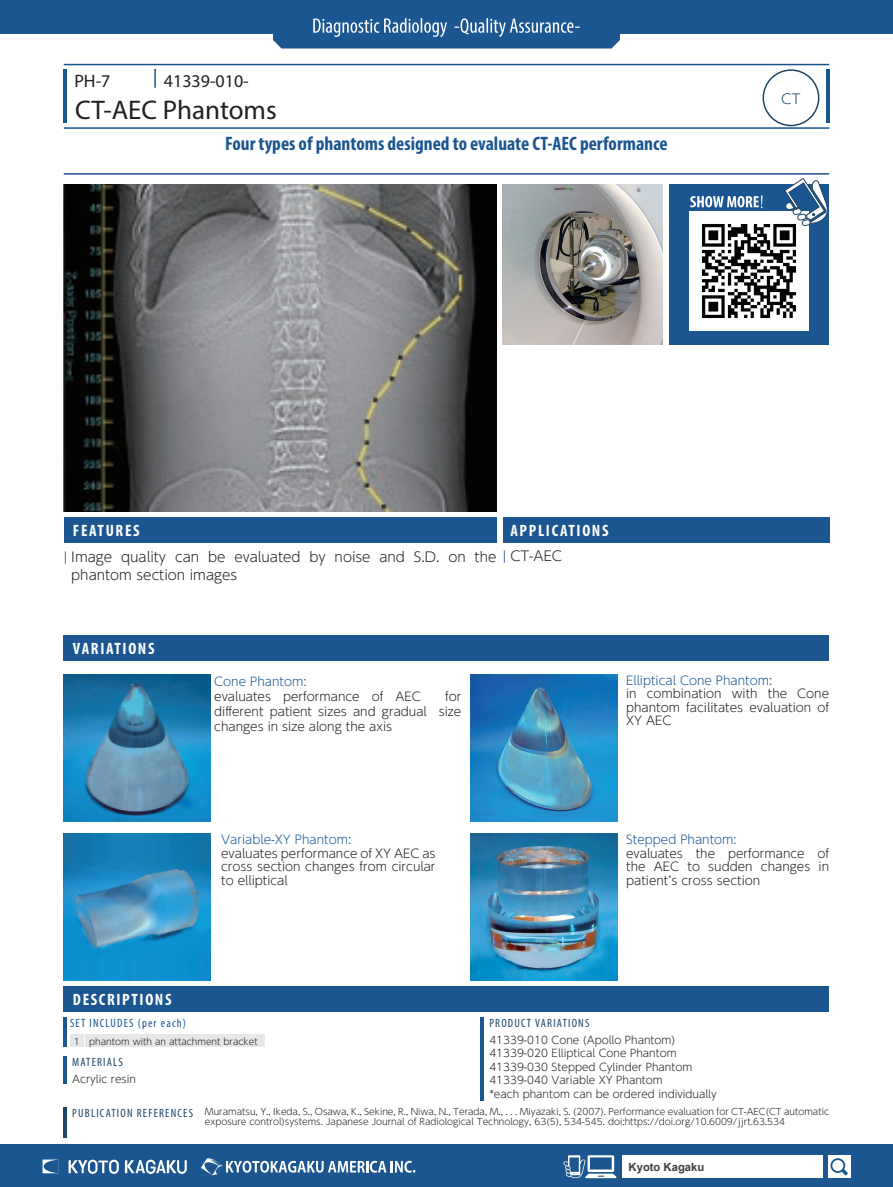
<style>
.page{position:relative;width:893px;height:1187px;background:#fff}
.page>*{position:absolute;margin:0;border:0;box-sizing:border-box;transform-origin:0 0}
.t1{font:27px "Myriad Pro";color:#231f20}
.t2{font:700 condensed 19.5px "Myriad Pro";color:#1b5690}
.t3{font:18px "Myriad Pro";color:#231f20}
.t4{font:700 condensed 16.5px "Myriad Pro";letter-spacing:.1em;color:#fff}
.t5{font:300 13.5px/18px "UD Shin Go Pr 6 N";color:#231f20}
.t6{font:300 13.5px "UD Shin M Go Pr 6 N";color:#1e4566}
.t7{font:300 13.5px "UD Shin Go Pr 6 N";color:#1b5690}
.t8{font:300 12px/13.5px "UD Shin Go Pr 6 N";color:#231f20;text-align:justify}
.t9{font:300 12px "UD Shin Go Pr 6 N";color:#1b5690}
.t10{font:condensed 12px "Myriad Pro";letter-spacing:.1em;color:#1e4566}
.t11{font:condensed 12px "Myriad Pro";letter-spacing:.1em;color:#1b5690}
.t12{font:700 11.25px "Arial";color:#3e3e3f}
.t13{font:300 10.5px/13.5px "UD Shin Go Pr 6 N";color:#231f20}
.t14{font:300 9px/10.5px "UD Shin Go Pr 6 N";color:#231f20}
.s1{color:#1b5690}
.s2{font-family:"Myriad Pro";font-weight:400;font-stretch:condensed;font-size:12px;color:#1e4566}
</style>
<div class="page">
<div style="left:0;top:1144px;width:893px;height:42px;background:#1b5690"></div>
<div style="left:0;top:0;width:893px;height:34px;background:#1b5690"></div>
<svg style="left:273px;top:18px;width:347px;height:30px"></svg>
<div style="left:622px;top:1155px;width:201px;height:22px;background:#fff"></div>
<div style="left:828px;top:1155px;width:22px;height:22px;background:#fff"></div>
<svg style="left:43px;top:1159px;width:16px;height:14px"></svg>
<svg style="left:69px;top:1159px;width:50px;height:14px"></svg>
<svg style="left:125px;top:1159px;width:62px;height:14px"></svg>
<svg style="left:201px;top:1158px;width:214px;height:17px"></svg>
<svg style="left:830px;top:1158px;width:18px;height:17px"></svg>
<svg style="left:563px;top:1155px;width:53px;height:22px"></svg>
<hr style="left:64px;top:69px;width:3px;height:54px;background:#1b5690">
<hr style="left:826px;top:69px;width:3px;height:54px;background:#1b5690">
<div style="left:669px;top:185px;width:160px;height:160px;background:#1b5690"></div>
<hr style="left:64px;top:64px;width:765px;height:1px;background:#195289">
<hr style="left:64px;top:127px;width:765px;height:2px;background:#195289">
<hr style="left:64px;top:173px;width:765px;height:2px;background:#195289">
<svg style="left:154px;top:69px;width:2px;height:19px"></svg>
<svg style="left:690px;top:195px;width:72px;height:13px"></svg>
<img style="left:690px;top:212px;width:119px;height:119px">
<img style="left:503px;top:184px;width:160px;height:160px">
<img style="left:64px;top:185px;width:432px;height:326px">
<div style="left:762px;top:69px;width:57px;height:57px;border:1px solid #1e4566;border-radius:50%"></div>
<svg style="left:784px;top:178px;width:45px;height:52px"></svg>
<div style="left:64px;top:517px;width:432px;height:25px;background:#1b5690"></div>
<div style="left:64px;top:635px;width:765px;height:25px;background:#1b5690"></div>
<div style="left:503px;top:517px;width:326px;height:26px;background:#1b5690"></div>
<img style="left:64px;top:674px;width:146px;height:147px">
<img style="left:470px;top:833px;width:147px;height:147px">
<img style="left:64px;top:833px;width:146px;height:147px">
<img style="left:470px;top:674px;width:147px;height:147px">
<div style="left:64px;top:986px;width:765px;height:25px;background:#1b5690"></div>
<div style="left:85px;top:1034px;width:179px;height:13px;background:#e6e7e9"></div>
<div style="left:70px;top:1034px;width:14px;height:13px;background:#e6e7e9"></div>
<hr style="left:64px;top:1017px;width:3px;height:30px;background:#1b5690">
<hr style="left:64px;top:1056px;width:3px;height:28px;background:#1b5690">
<hr style="left:481px;top:1017px;width:3px;height:83px;background:#1b5690">
<hr style="left:64px;top:1106px;width:3px;height:31px;background:#1e4566">
<h3 class="t3" style="left:74px;top:70px;width:38px">PH-7</h3>
<h3 class="t3" style="left:164px;top:70px;width:86px">41339-010-</h3>
<h1 class="t1" style="left:75px;top:93px;width:203px">CT-AEC Phantoms</h1>
<h2 class="t2" style="left:225px;top:132px;width:444px">Four types of phantoms designed to evaluate CT-AEC performance</h2>
<p class="t6" style="left:781px;top:87px;width:21px">CT</p>
<h3 class="t4" style="left:73px;top:520px;width:68px">FEATURES</h3>
<h3 class="t4" style="left:510px;top:520px;width:100px">APPLICATIONS</h3>
<p class="t5" style="left:71px;top:547px;width:492px;text-indent:-8px"><span class="s1">|</span> Image quality can be evaluated by noise and S.D. on the CT-AEC phantom section images</p>
<p class="t7" style="left:503px;top:545px;width:5px">|</p>
<h3 class="t4" style="left:73px;top:638px;width:83px">VARIATIONS</h3>
<p class="t9" style="left:214px;top:671px;width:94px">Cone Phantom:</p>
<p class="t8" style="left:214px;top:689px;width:208px">evaluates　performance　of　AEC</p>
<p class="t8" style="left:214px;top:688px;width:249px;line-height:15px;text-indent:231px">for different patient sizes and gradual　size changes in size along the axis</p>
<p class="t9" style="left:221px;top:830px;width:131px">Variable-XY Phantom:</p>
<p class="t8" style="left:221px;top:846px;width:216px">evaluates performance of XY AEC as cross section changes from circular to elliptical</p>
<p class="t9" style="left:626px;top:670px;width:160px">Elliptical Cone Phantom:　</p>
<p class="t8" style="left:626px;top:686px;width:205px">in combination with the Cone phantom facilitates evaluation of XY AEC</p>
<p class="t9" style="left:626px;top:830px;width:112px">Stepped Phantom:</p>
<p class="t8" style="left:626px;top:846px;width:205px">evaluates the performance of the AEC to sudden changes in patient’s cross section</p>
<h3 class="t4" style="left:73px;top:989px;width:100px">DESCRIPTIONS</h3>
<p class="t11" style="left:70px;top:1015px;width:117px">SET INCLUDES (per each)</p>
<p class="t10" style="left:72px;top:1054px;width:52px">MATERIALS</p>
<p class="t10" style="left:489px;top:1015px;width:102px">PRODUCT VARIATIONS</p>
<p class="t13" style="left:489px;top:1032px;width:229px">41339-010 Cone (Apollo Phantom)<br>41339-020 Elliptical Cone Phantom 41339-030 Stepped Cylinder Phantom 41339-040 Variable XY Phantom<br>*each phantom can be ordered individually</p>
<p class="t14" style="left:205px;top:1105px;width:626px;text-indent:-133px"><span class="s2">PUBLICATION REFERENCES</span> Muramatsu, Y., Ikeda, S., Osawa, K., Sekine, R., Niwa, N., Terada, M., . . . Miyazaki, S. (2007). Performance evaluation for CT-AEC(CT automatic exposure control)systems. Japanese Journal of Radiological Technology, 63(5), 534-545. doi:https://doi.org/10.6009/jjrt.63.534</p>
<p class="t14" style="left:74px;top:1036px;width:185px">1 phantom with an attachment bracket</p>
<p class="t13" style="left:72px;top:1071px;width:65px">Acrylic resin</p>
<p class="t12" style="left:629px;top:1159px;width:77px">Kyoto Kagaku</p>
</div>
